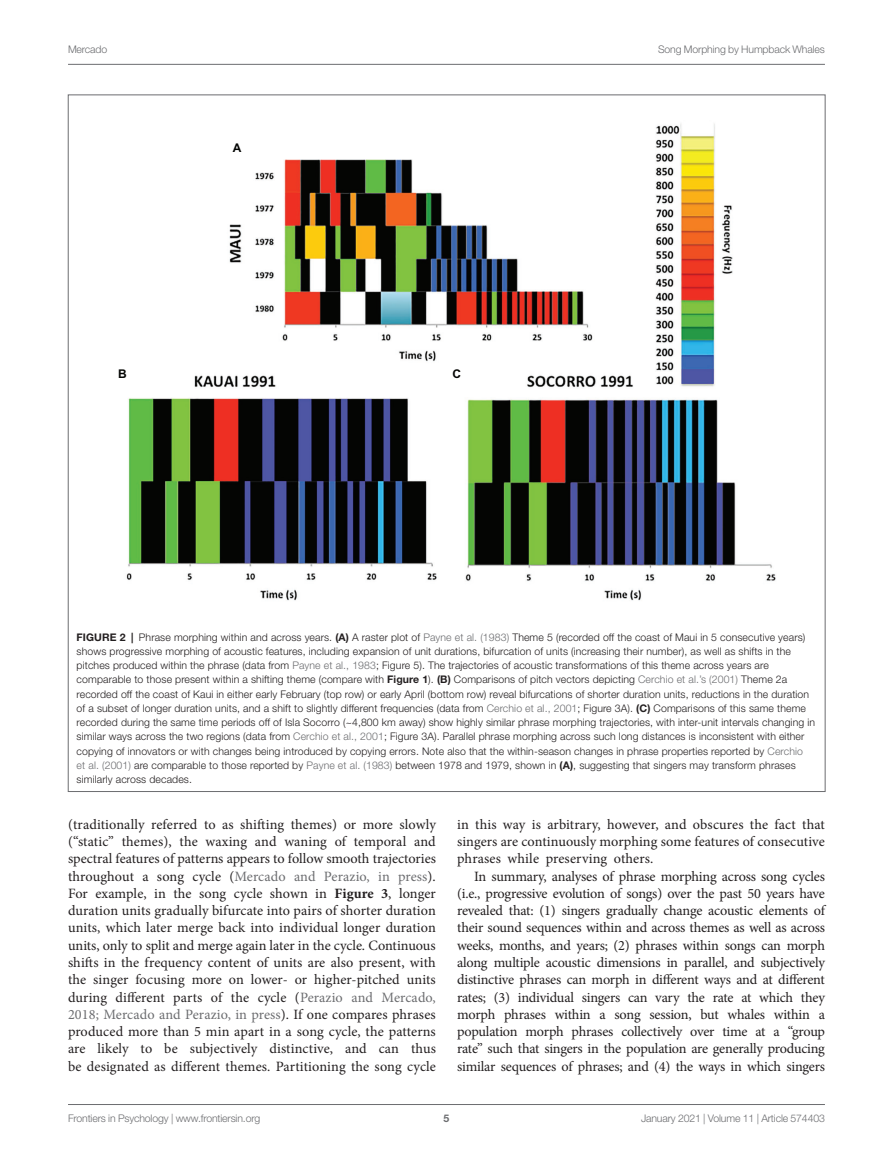
<style>
.page{position:relative;width:893px;height:1170px;background:#fff}
.page>*{position:absolute;margin:0;border:0;box-sizing:border-box;transform-origin:0 0}
.TEXT{font:14.25px/17.2px "Minion Pro";color:#231f20;text-align:justify}
.t1{font:700 12px "Arial";color:#040503}
.FIG_LEG_copy{font:300 10.5px/14.2px "Helvetica Neue LT Std";letter-spacing:.01em;color:#231f20}
.t2{font:300 10.5px "Helvetica Neue LT Std";letter-spacing:-.015em;color:#6c6d70}
.t3{font:700 10.5px "Helvetica Neue LT Std";color:#6c6d70}
.s1{font-weight:700}
.s2{color:#6c6d70}
</style>
<div class="page">
<hr style="left:68px;top:64px;width:757px;height:1px;background:#6c6d70">
<hr style="left:68px;top:1104px;width:757px;height:1px;background:#6c6d70">
<img style="left:126px;top:124px;width:650px;height:477px">
<p class="t2" style="left:68px;top:42px;width:41px">Mercado</p>
<p class="t2" style="left:658px;top:42px;width:168px">Song Morphing by Humpback Whales</p>
<p class="t1" style="left:233px;top:139px;width:10px">A</p>
<p class="t1" style="left:118px;top:365px;width:10px">B</p>
<p class="t1" style="left:453px;top:365px;width:10px">C</p>
<p class="FIG_LEG_copy" style="left:77px;top:629px;width:740px"><span class="s1">FIGURE 2 |</span> Phrase morphing within and across years. <span class="s1">(A)</span> A raster plot of <span class="s2">Payne et al. (1983)</span> Theme 5 (recorded off the coast of Maui in 5 consecutive years) shows progressive morphing of acoustic features, including expansion of unit durations, bifurcation of units (increasing their number), as well as shifts in the pitches produced within the phrase (data from <span class="s2">Payne et al., 1983</span>; Figure 5). The trajectories of acoustic transformations of this theme across years are comparable to those present within a shifting theme (compare with <span class="s1">Figure 1</span>). <span class="s1">(B)</span> Comparisons of pitch vectors depicting <span class="s2">Cerchio et al.’s (2001)</span> Theme 2a recorded off the coast of Kaui in either early February (top row) or early April (bottom row) reveal bifurcations of shorter duration units, reductions in the duration of a subset of longer duration units, and a shift to slightly different frequencies (data from <span class="s2">Cerchio et al., 2001</span>; Figure 3A). <span class="s1">(C)</span> Comparisons of this same theme recorded during the same time periods off of Isla Socorro (~4,800 km away) show highly similar phrase morphing trajectories, with inter-unit intervals changing in similar ways across the two regions (data from <span class="s2">Cerchio et al., 2001</span>; Figure 3A). Parallel phrase morphing across such long distances is inconsistent with either copying of innovators or with changes being introduced by copying errors. Note also that the within-season changes in phrase properties reported by <span class="s2">Cerchio<br>et al. (2001)</span> are comparable to those reported by <span class="s2">Payne et al. (1983)</span> between 1978 and 1979, shown in <span class="s1">(A)</span>, suggesting that singers may transform phrases similarly across decades.</p>
<p class="TEXT" style="left:68px;top:815px;width:369px">(traditionally referred to as shifting themes) or more slowly (“static” themes), the waxing and waning of temporal and spectral features of patterns appears to follow smooth trajectories throughout a song cycle (<span class="s2">Mercado and Perazio, in press</span>).<br>For example, in the song cycle shown in <span class="s1">Figure 3</span>, longer duration units gradually bifurcate into pairs of shorter duration units, which later merge back into individual longer duration units, only to split and merge again later in the cycle. Continuous shifts in the frequency content of units are also present, with the singer focusing more on lower- or higher-pitched units during different parts of the cycle (<span class="s2">Perazio and Mercado, 2018; Mercado and Perazio, in press</span>). If one compares phrases produced more than 5 min apart in a song cycle, the patterns are likely to be subjectively distinctive, and can thus be designated as different themes. Partitioning the song cycle</p>
<p class="TEXT" style="left:457px;top:815px;width:369px">in this way is arbitrary, however, and obscures the fact that singers are continuously morphing some features of consecutive phrases while preserving others.</p>
<p class="TEXT" style="left:457px;top:867px;width:369px;text-indent:17px">In summary, analyses of phrase morphing across song cycles (i.e., progressive evolution of songs) over the past 50 years have revealed that: (1) singers gradually change acoustic elements of their sound sequences within and across themes as well as across weeks, months, and years; (2) phrases within songs can morph along multiple acoustic dimensions in parallel, and subjectively distinctive phrases can morph in different ways and at different rates; (3) individual singers can vary the rate at which they morph phrases within a song session, but whales within a population morph phrases collectively over time at a “group rate” such that singers in the population are generally producing similar sequences of phrases; and (4) the ways in which singers</p>
<p class="t2" style="left:68px;top:1111px;width:194px">Frontiers in Psychology | www.frontiersin.org</p>
<p class="t3" style="left:444px;top:1111px;width:7px">5</p>
<p class="t2" style="left:641px;top:1111px;width:185px">January 2021 | Volume 11 | Article 574403</p>
</div>
